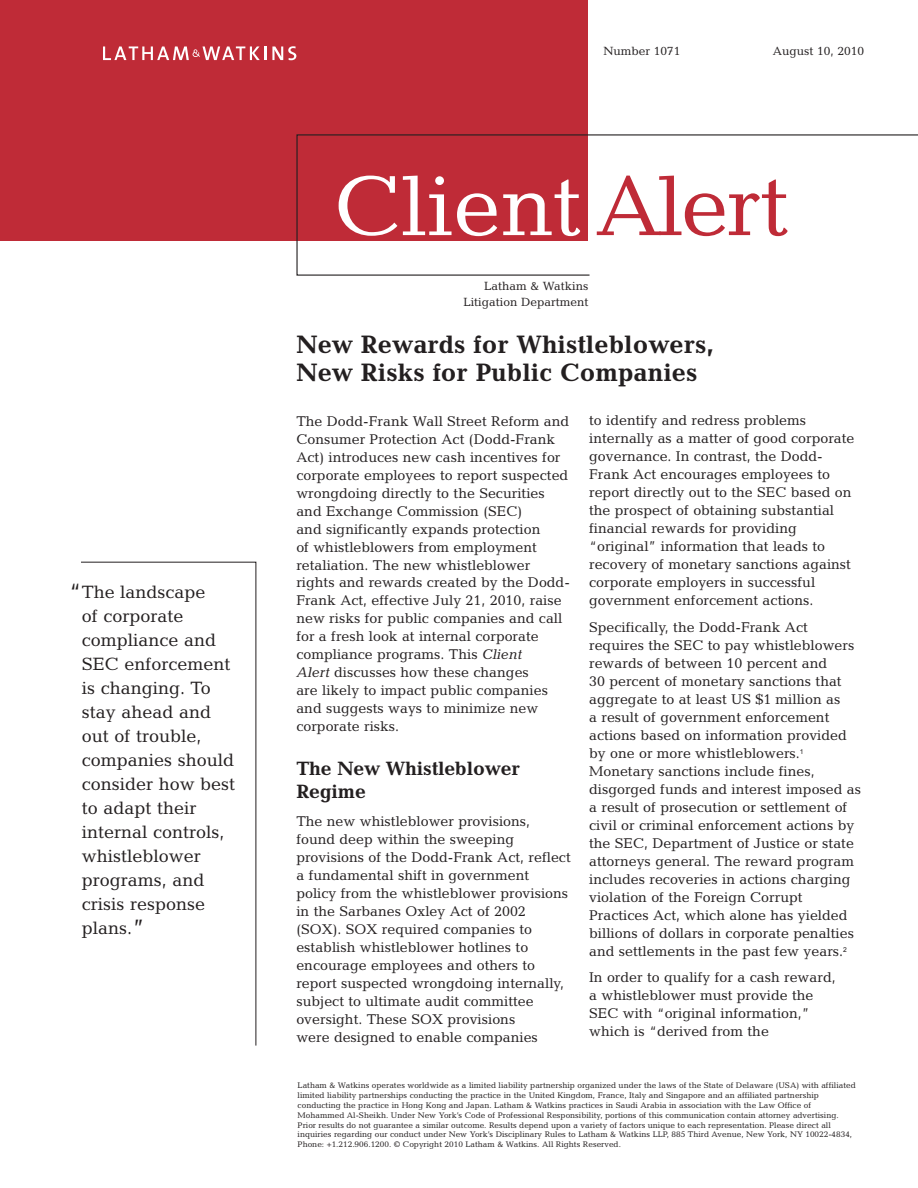
<style>
.page{position:relative;width:918px;height:1188px;background:#fff}
.page>*{position:absolute;margin:0;border:0;box-sizing:border-box;transform-origin:0 0}
.t1{font:86.25px "Candida Std";color:#fff}
.t2{font:700 25.5px/28.5px "Candida Std";color:#231f20}
.t3{font:700 19.5px/22.5px "Candida Std";letter-spacing:-.01em;color:#231f20}
.t4{font:18px/24px "Candida Std";color:#231f20}
.t5{font:14.25px/18px "Candida Std";color:#231f20}
.t6{font:12px/16.5px "Candida Std";color:#231f20;text-align:right}
.t7{font:8.25px/9.9px "Candida Std";color:#231f20}
.s1{font-size:24px}
.s2{color:#bf2b37}
.s3{font-style:italic}
</style>
<div class="page">
<div style="left:0;top:0;width:588px;height:241px;background:#bf2b37"></div>
<svg style="left:272px;top:46px;width:24px;height:14px"></svg>
<svg style="left:103px;top:46px;width:163px;height:14px"></svg>
<svg style="left:296px;top:134px;width:622px;height:142px"></svg>
<svg style="left:81px;top:562px;width:175px;height:484px"></svg>
<div style="left:68px;top:581px;width:175px;height:434px;background:#fff"></div>
<p class="t4" style="left:82px;top:580px;width:155px;text-indent:-14px"><span class="s1">“</span>The landscape<br>of corporate compliance and<br>SEC enforcement is changing. To stay ahead and out of trouble, companies should consider how best to adapt their internal controls, whistleblower programs, and crisis response plans.<span class="s1">”</span></p>
<p class="t6" style="left:603px;top:43px;width:79px">Number 1071</p>
<p class="t6" style="left:773px;top:43px;width:93px">August 10, 2010</p>
<h1 class="t1" style="left:334px;top:157px;width:456px">Client <span class="s2">Alert</span></h1>
<p class="t6" style="left:463px;top:278px;width:127px">Latham &amp; Watkins<br>Litigation Department</p>
<h2 class="t2" style="left:296px;top:330px;width:419px">New Rewards for Whistleblowers,<br>New Risks for Public Companies</h2>
<p class="t5" style="left:296px;top:412px;width:275px">The Dodd-Frank Wall Street Reform and Consumer Protection Act (Dodd-Frank Act) introduces new cash incentives for corporate employees to report suspected wrongdoing directly to the Securities and Exchange Commission (SEC)<br>and significantly expands protection<br>of whistleblowers from employment retaliation. The new whistleblower rights and rewards created by the Dodd-Frank Act, effective July 21, 2010, raise new risks for public companies and call for a fresh look at internal corporate compliance programs. This <span class="s3">Client<br>Alert</span> discusses how these changes<br>are likely to impact public companies and suggests ways to minimize new corporate risks.</p>
<h3 class="t3" style="left:296px;top:757px;width:225px">The New Whistleblower<br>Regime</h3>
<p class="t5" style="left:296px;top:812px;width:276px">The new whistleblower provisions, found deep within the sweeping provisions of the Dodd-Frank Act, reflect a fundamental shift in government policy from the whistleblower provisions in the Sarbanes Oxley Act of 2002 (SOX). SOX required companies to establish whistleblower hotlines to encourage employees and others to report suspected wrongdoing internally, subject to ultimate audit committee oversight. These SOX provisions<br>were designed to enable companies</p>
<p class="t5" style="left:589px;top:412px;width:267px">to identify and redress problems internally as a matter of good corporate governance. In contrast, the Dodd-Frank Act encourages employees to report directly out to the SEC based on the prospect of obtaining substantial financial rewards for providing “original” information that leads to recovery of monetary sanctions against corporate employers in successful government enforcement actions.</p>
<p class="t5" style="left:589px;top:618px;width:273px">Specifically, the Dodd-Frank Act requires the SEC to pay whistleblowers rewards of between 10 percent and<br>30 percent of monetary sanctions that aggregate to at least US $1 million as<br>a result of government enforcement actions based on information provided by one or more whistleblowers.<sup>1<br></sup>Monetary sanctions include fines, disgorged funds and interest imposed as a result of prosecution or settlement of civil or criminal enforcement actions by the SEC, Department of Justice or state attorneys general. The reward program includes recoveries in actions charging violation of the Foreign Corrupt Practices Act, which alone has yielded billions of dollars in corporate penalties and settlements in the past few years.<sup>2</sup></p>
<p class="t5" style="left:589px;top:968px;width:248px">In order to qualify for a cash reward, a whistleblower must provide the<br>SEC with “original information,” which is “derived from the</p>
<p class="t7" style="left:298px;top:1080px;width:560px">Latham &amp; Watkins operates worldwide as a limited liability partnership organized under the laws of the State of Delaware (USA) with affiliated limited liability partnerships conducting the practice in the United Kingdom, France, Italy and Singapore and an affiliated partnership conducting the practice in Hong Kong and Japan. Latham &amp; Watkins practices in Saudi Arabia in association with the Law Office of Mohammed Al-Sheikh. Under New York’s Code of Professional Responsibility, portions of this communication contain attorney advertising.<br>Prior results do not guarantee a similar outcome. Results depend upon a variety of factors unique to each representation. Please direct all inquiries regarding our conduct under New York’s Disciplinary Rules to Latham &amp; Watkins LLP, 885 Third Avenue, New York, NY 10022-4834, Phone: +1.212.906.1200. © Copyright 2010 Latham &amp; Watkins. All Rights Reserved.</p>
</div>
